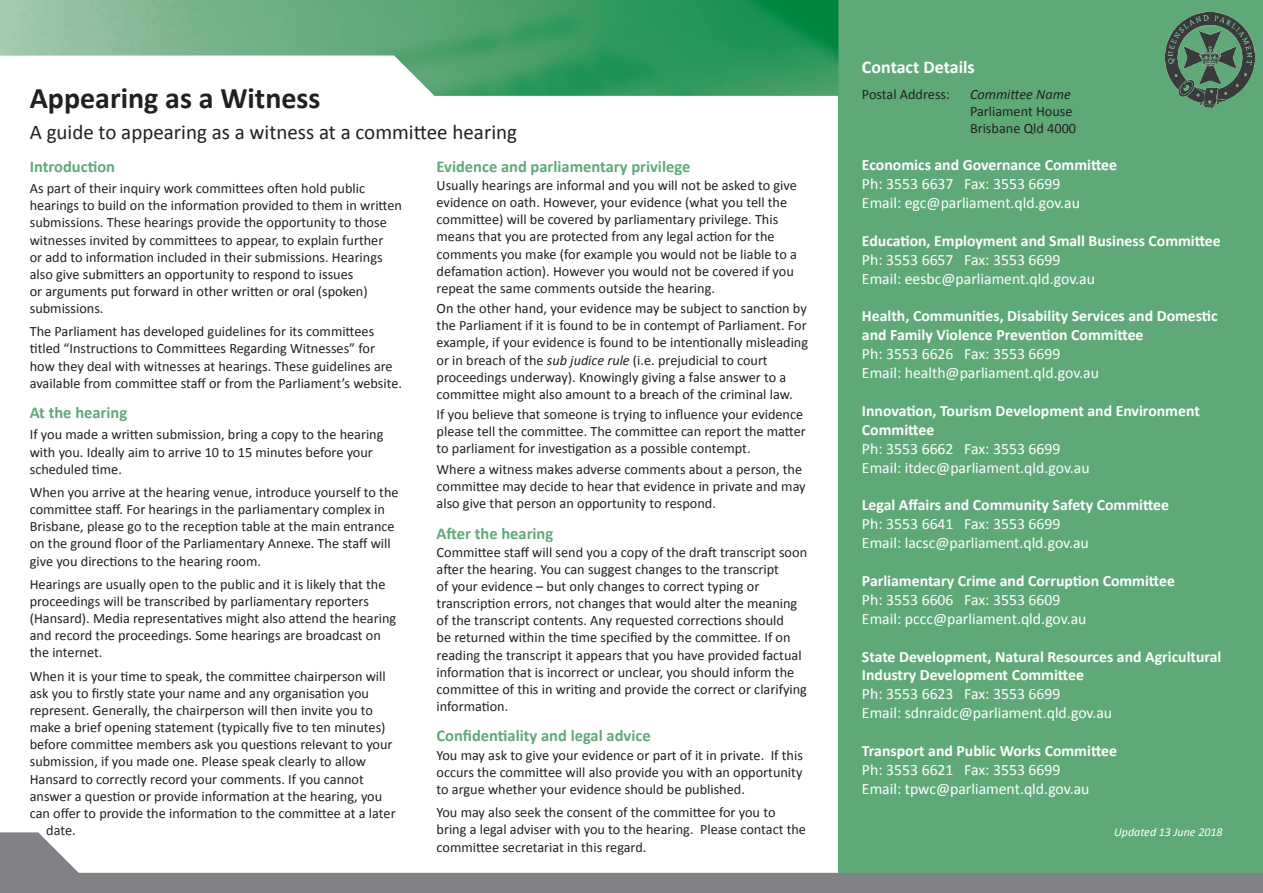
<style>
.page{position:relative;width:1263px;height:893px;background:#fff}
.page>*{position:absolute;margin:0;border:0;box-sizing:border-box;transform-origin:0 0}
.t1{font:700 30px "Calibri";color:#231f20}
.t2{font:21px "Calibri";color:#231f20}
.t3{font:700 18px "Calibri";color:#fff}
.t4{font:700 16.5px "Calibri";color:#5fa979}
.t5{font:15.75px/18.9px "Calibri";color:#fff}
.t6{font:700 15.75px/18.9px "Calibri";color:#fff}
.t7{font:14.25px/17.1px "Calibri";color:#231f20}
.t8{font:italic 14.25px "Calibri";color:#231f20}
.t9{font:italic 12px "Calibri";color:#fff}
.s1{font-style:italic}
</style>
<div class="page">
<div style="left:838px;top:0;width:425px;height:893px;background:#5fa979"></div>
<img style="left:0;top:0;width:838px;height:96px">
<img style="left:1165px;top:13px;width:89px;height:94px">
<svg style="left:0;top:832px;width:1263px;height:61px"></svg>
<h1 class="t1" style="left:30px;top:78px;width:292px">Appearing as a Witness</h1>
<h2 class="t2" style="left:30px;top:119px;width:489px">A guide to appearing as a witness at a committee hearing</h2>
<p class="t4" style="left:30px;top:156px;width:87px">Introduction</p>
<p class="t7" style="left:30px;top:180px;width:374px">As part of their inquiry work committees often hold public hearings to build on the information provided to them in written submissions. These hearings provide the opportunity to those witnesses invited by committees to appear, to explain further<br>or add to information included in their submissions. Hearings also give submitters an opportunity to respond to issues<br>or arguments put forward in other written or oral (spoken) submissions.</p>
<p class="t7" style="left:30px;top:323px;width:374px">The Parliament has developed guidelines for its committees titled “Instructions to Committees Regarding Witnesses” for how they deal with witnesses at hearings. These guidelines are available from committee staff or from the Parliament’s website.</p>
<p class="t4" style="left:30px;top:402px;width:99px">At the hearing</p>
<p class="t7" style="left:30px;top:426px;width:355px">If you made a written submission, bring a copy to the hearing with you. Ideally aim to arrive 10 to 15 minutes before your scheduled time.</p>
<p class="t7" style="left:30px;top:484px;width:370px">When you arrive at the hearing venue, introduce yourself to the committee staff. For hearings in the parliamentary complex in Brisbane, please go to the reception table at the main entrance on the ground floor of the Parliamentary Annexe. The staff will give you directions to the hearing room.</p>
<p class="t7" style="left:30px;top:576px;width:368px">Hearings are usually open to the public and it is likely that the proceedings will be transcribed by parliamentary reporters (Hansard). Media representatives might also attend the hearing and record the proceedings. Some hearings are broadcast on the internet.</p>
<p class="t7" style="left:30px;top:668px;width:357px">When it is your time to speak, the committee chairperson will</p>
<p class="t7" style="left:30px;top:685px;width:341px">ask you to firstly state your name and any organisation you</p>
<p class="t7" style="left:30px;top:702px;width:345px">represent. Generally, the chairperson will then invite you to</p>
<p class="t7" style="left:30px;top:719px;width:357px">make a brief opening statement (typically five to ten minutes)</p>
<p class="t7" style="left:30px;top:736px;width:364px">before committee members ask you questions relevant to your</p>
<p class="t7" style="left:30px;top:753px;width:338px">submission, if you made one. Please speak clearly to allow</p>
<p class="t7" style="left:30px;top:770px;width:336px">Hansard to correctly record your comments. If you cannot</p>
<p class="t7" style="left:30px;top:787px;width:354px">answer a question or provide information at the hearing, you</p>
<p class="t7" style="left:30px;top:804px;width:367px">can offer to provide the information to the committee at a later</p>
<p class="t7" style="left:46px;top:822px;width:31px">date.</p>
<p class="t4" style="left:437px;top:156px;width:255px">Evidence and parliamentary privilege</p>
<p class="t7" style="left:437px;top:177px;width:362px">Usually hearings are informal and you will not be asked to give evidence on oath. However, your evidence (what you tell the committee) will be covered by parliamentary privilege. This means that you are protected from any legal action for the comments you make (for example you would not be liable to a defamation action). However you would not be covered if you repeat the same comments outside the hearing.</p>
<p class="t7" style="left:437px;top:300px;width:373px">On the other hand, your evidence may be subject to sanction by the Parliament if it is found to be in contempt of Parliament. For example, if your evidence is found to be intentionally misleading or in breach of the <span class="s1">sub judice rule</span> (i.e. prejudicial to court proceedings underway). Knowingly giving a false answer to a committee might also amount to a breach of the criminal law.</p>
<p class="t7" style="left:437px;top:406px;width:371px">If you believe that someone is trying to influence your evidence please tell the committee. The committee can report the matter to parliament for investigation as a possible contempt.</p>
<p class="t7" style="left:437px;top:461px;width:371px">Where a witness makes adverse comments about a person, the committee may decide to hear that evidence in private and may also give that person an opportunity to respond.</p>
<p class="t4" style="left:437px;top:523px;width:118px">After the hearing</p>
<p class="t7" style="left:437px;top:544px;width:372px">Committee staff will send you a copy of the draft transcript soon after the hearing. You can suggest changes to the transcript<br>of your evidence – but only changes to correct typing or transcription errors, not changes that would alter the meaning of the transcript contents. Any requested corrections should<br>be returned within the time specified by the committee. If on reading the transcript it appears that you have provided factual information that is incorrect or unclear, you should inform the committee of this in writing and provide the correct or clarifying information.</p>
<p class="t4" style="left:437px;top:725px;width:216px">Confidentiality and legal advice</p>
<p class="t7" style="left:437px;top:746px;width:368px;text-align:justify">You may ask to give your evidence or part of it in private. If this occurs the committee will also provide you with an opportunity to argue whether your evidence should be published.</p>
<p class="t7" style="left:437px;top:804px;width:371px">You may also seek the consent of the committee for you to bring a legal adviser with you to the hearing. Please contact the committee secretariat in this regard.</p>
<p class="t3" style="left:862px;top:56px;width:114px">Contact Details</p>
<p class="t7" style="left:862px;top:86px;width:89px">Postal Address:</p>
<p class="t8" style="left:970px;top:85px;width:102px">Committee Name</p>
<p class="t7" style="left:970px;top:103px;width:108px">Parliament House<br>Brisbane Qld 4000</p>
<p class="t6" style="left:862px;top:155px;width:257px">Economics and Governance Committee</p>
<p class="t5" style="left:862px;top:174px;width:220px">Ph: 3553 6637 Fax: 3553 6699<br>Email: egc@parliament.qld.gov.au</p>
<p class="t6" style="left:862px;top:231px;width:360px">Education, Employment and Small Business Committee</p>
<p class="t5" style="left:862px;top:250px;width:235px">Ph: 3553 6657 Fax: 3553 6699<br>Email: eesbc@parliament.qld.gov.au</p>
<p class="t6" style="left:862px;top:307px;width:357px">Health, Communities, Disability Services and Domestic and Family Violence Prevention Committee</p>
<p class="t5" style="left:862px;top:345px;width:239px">Ph: 3553 6626 Fax: 3553 6699<br>Email: health@parliament.qld.gov.au</p>
<p class="t6" style="left:862px;top:401px;width:339px">Innovation, Tourism Development and Environment<br>Committee</p>
<p class="t5" style="left:862px;top:439px;width:229px">Ph: 3553 6662 Fax: 3553 6699<br>Email: itdec@parliament.qld.gov.au</p>
<p class="t6" style="left:862px;top:496px;width:308px">Legal Affairs and Community Safety Committee</p>
<p class="t5" style="left:862px;top:515px;width:228px">Ph: 3553 6641 Fax: 3553 6699<br>Email: lacsc@parliament.qld.gov.au</p>
<p class="t6" style="left:862px;top:571px;width:314px">Parliamentary Crime and Corruption Committee</p>
<p class="t5" style="left:862px;top:590px;width:226px">Ph: 3553 6606 Fax: 3553 6609<br>Email: pccc@parliament.qld.gov.au</p>
<p class="t6" style="left:862px;top:647px;width:361px">State Development, Natural Resources and Agricultural<br>Industry Development Committee</p>
<p class="t5" style="left:862px;top:685px;width:252px">Ph: 3553 6623 Fax: 3553 6699<br>Email: sdnraidc@parliament.qld.gov.au</p>
<p class="t6" style="left:862px;top:741px;width:256px">Transport and Public Works Committee</p>
<p class="t5" style="left:862px;top:760px;width:229px">Ph: 3553 6621 Fax: 3553 6699<br>Email: tpwc@parliament.qld.gov.au</p>
<p class="t9" style="left:1114px;top:824px;width:110px">Updated 13 June 2018</p>
</div>
